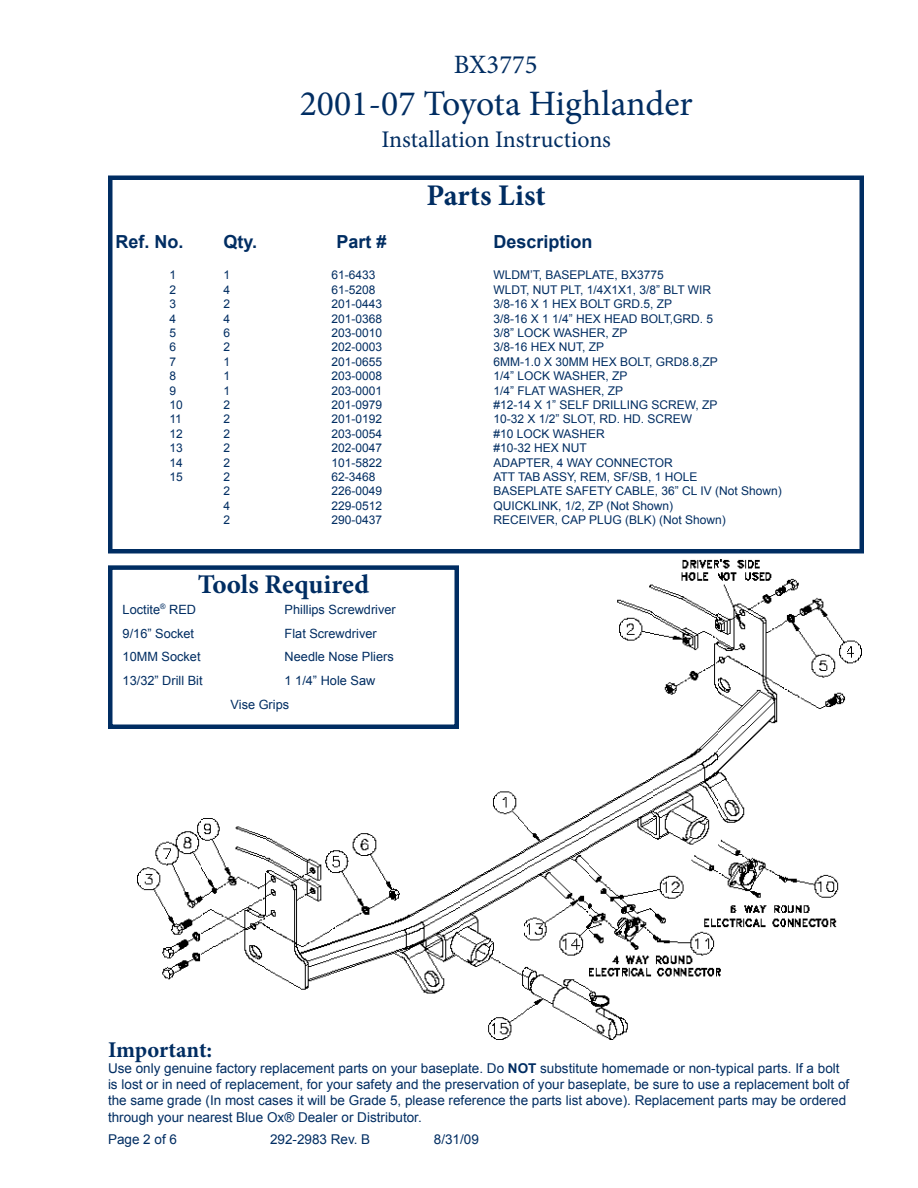
<style>
.page{position:relative;width:918px;height:1188px;background:#fff}
.page>*{position:absolute;margin:0;border:0;box-sizing:border-box;transform-origin:0 0}
.t1{font:35.7px "Minion Pro";color:#002d62}
.t2{font:700 30px "Minion Pro";color:#002d62}
.t3{font:700 27px "Minion Pro";color:#002d62}
.t4{font:26.55px "Minion Pro";color:#002d62}
.t5{font:23.85px "Minion Pro";color:#002d62}
.t6{font:700 22.5px "Minion Pro";letter-spacing:-.005em;color:#002d62}
.t7{font:700 18px "Arial";color:#002d62}
.t8{font:13.5px/16.2px "Arial";color:#002d62}
.t9{font:12.75px/24px "Arial";color:#002d62}
.t10{font:12px "Arial";color:#002d62}
.s1{font-weight:700}
</style>
<div class="page">
<img style="left:137px;top:560px;width:725px;height:479px">
<div style="left:108px;top:176px;width:756px;height:378px;border:4px solid #002d62"></div>
<div style="left:108px;top:565px;width:351px;height:164px;border:4px solid #002d62"></div>
<h3 class="t4" style="left:454px;top:47px;width:85px">BX3775</h3>
<h1 class="t1" style="left:300px;top:80px;width:395px">2001-07 Toyota Highlander</h1>
<h3 class="t5" style="left:382px;top:123px;width:231px">Installation Instructions</h3>
<h2 class="t2" style="left:426px;top:174px;width:121px">Parts List</h2>
<h3 class="t7" style="left:115px;top:230px;width:70px">Ref. No.</h3>
<h3 class="t7" style="left:223px;top:230px;width:35px">Qty.</h3>
<h3 class="t7" style="left:336px;top:230px;width:52px">Part #</h3>
<h3 class="t7" style="left:493px;top:230px;width:101px">Description</h3>
<p class="t10" style="left:169px;top:267px;width:8px">1</p>
<p class="t10" style="left:223px;top:267px;width:8px">1</p>
<p class="t10" style="left:331px;top:267px;width:46px">61-6433</p>
<p class="t10" style="left:493px;top:267px;width:172px">WLDM’T, BASEPLATE, BX3775</p>
<p class="t10" style="left:169px;top:282px;width:8px">2</p>
<p class="t10" style="left:223px;top:282px;width:8px">4</p>
<p class="t10" style="left:331px;top:282px;width:46px">61-5208</p>
<p class="t10" style="left:493px;top:282px;width:219px">WLDT, NUT PLT, 1/4X1X1, 3/8” BLT WIR</p>
<p class="t10" style="left:169px;top:296px;width:8px">3</p>
<p class="t10" style="left:223px;top:296px;width:8px">2</p>
<p class="t10" style="left:331px;top:296px;width:52px">201-0443</p>
<p class="t10" style="left:493px;top:296px;width:180px">3/8-16 X 1 HEX BOLT GRD.5, ZP</p>
<p class="t10" style="left:169px;top:311px;width:8px">4</p>
<p class="t10" style="left:223px;top:311px;width:8px">4</p>
<p class="t10" style="left:331px;top:311px;width:52px">201-0368</p>
<p class="t10" style="left:493px;top:311px;width:221px">3/8-16 X 1 1/4” HEX HEAD BOLT,GRD. 5</p>
<p class="t10" style="left:169px;top:325px;width:8px">5</p>
<p class="t10" style="left:223px;top:325px;width:8px">6</p>
<p class="t10" style="left:331px;top:325px;width:52px">203-0010</p>
<p class="t10" style="left:493px;top:325px;width:136px">3/8” LOCK WASHER, ZP</p>
<p class="t10" style="left:169px;top:339px;width:8px">6</p>
<p class="t10" style="left:223px;top:339px;width:8px">2</p>
<p class="t10" style="left:331px;top:339px;width:52px">202-0003</p>
<p class="t10" style="left:493px;top:339px;width:112px">3/8-16 HEX NUT, ZP</p>
<p class="t10" style="left:169px;top:354px;width:8px">7</p>
<p class="t10" style="left:223px;top:354px;width:8px">1</p>
<p class="t10" style="left:331px;top:354px;width:52px">201-0655</p>
<p class="t10" style="left:493px;top:354px;width:226px">6MM-1.0 X 30MM HEX BOLT, GRD8.8,ZP</p>
<p class="t10" style="left:169px;top:368px;width:8px">8</p>
<p class="t10" style="left:223px;top:368px;width:8px">1</p>
<p class="t10" style="left:331px;top:368px;width:52px">203-0008</p>
<p class="t10" style="left:493px;top:368px;width:136px">1/4” LOCK WASHER, ZP</p>
<p class="t10" style="left:169px;top:383px;width:8px">9</p>
<p class="t10" style="left:223px;top:383px;width:8px">1</p>
<p class="t10" style="left:331px;top:383px;width:52px">203-0001</p>
<p class="t10" style="left:493px;top:383px;width:131px">1/4” FLAT WASHER, ZP</p>
<p class="t10" style="left:169px;top:397px;width:15px">10</p>
<p class="t10" style="left:223px;top:397px;width:8px">2</p>
<p class="t10" style="left:331px;top:397px;width:52px">201-0979</p>
<p class="t10" style="left:493px;top:397px;width:226px">#12-14 X 1” SELF DRILLING SCREW, ZP</p>
<p class="t10" style="left:169px;top:411px;width:14px">11</p>
<p class="t10" style="left:223px;top:411px;width:8px">2</p>
<p class="t10" style="left:331px;top:411px;width:52px">201-0192</p>
<p class="t10" style="left:493px;top:411px;width:200px">10-32 X 1/2” SLOT, RD. HD. SCREW</p>
<p class="t10" style="left:169px;top:426px;width:15px">12</p>
<p class="t10" style="left:223px;top:426px;width:8px">2</p>
<p class="t10" style="left:331px;top:426px;width:52px">203-0054</p>
<p class="t10" style="left:493px;top:426px;width:113px">#10 LOCK WASHER</p>
<p class="t10" style="left:169px;top:440px;width:15px">13</p>
<p class="t10" style="left:223px;top:440px;width:8px">2</p>
<p class="t10" style="left:331px;top:440px;width:52px">202-0047</p>
<p class="t10" style="left:493px;top:440px;width:95px">#10-32 HEX NUT</p>
<p class="t10" style="left:169px;top:455px;width:15px">14</p>
<p class="t10" style="left:223px;top:455px;width:8px">2</p>
<p class="t10" style="left:331px;top:455px;width:52px">101-5822</p>
<p class="t10" style="left:493px;top:455px;width:181px">ADAPTER, 4 WAY CONNECTOR</p>
<p class="t10" style="left:169px;top:469px;width:15px">15</p>
<p class="t10" style="left:223px;top:469px;width:8px">2</p>
<p class="t10" style="left:331px;top:469px;width:46px">62-3468</p>
<p class="t10" style="left:493px;top:469px;width:206px">ATT TAB ASSY, REM, SF/SB, 1 HOLE</p>
<p class="t10" style="left:223px;top:483px;width:8px">2</p>
<p class="t10" style="left:331px;top:483px;width:52px">226-0049</p>
<p class="t10" style="left:493px;top:483px;width:290px">BASEPLATE SAFETY CABLE, 36” CL IV (Not Shown)</p>
<p class="t10" style="left:223px;top:498px;width:8px">4</p>
<p class="t10" style="left:331px;top:498px;width:52px">229-0512</p>
<p class="t10" style="left:493px;top:498px;width:181px">QUICKLINK, 1/2, ZP (Not Shown)</p>
<p class="t10" style="left:223px;top:512px;width:8px">2</p>
<p class="t10" style="left:331px;top:512px;width:52px">290-0437</p>
<p class="t10" style="left:493px;top:512px;width:234px">RECEIVER, CAP PLUG (BLK) (Not Shown)</p>
<h3 class="t3" style="left:198px;top:566px;width:173px">Tools Required</h3>
<p class="t9" style="left:123px;top:597px;width:75px">Loctite<sup>®</sup> RED</p>
<p class="t9" style="left:285px;top:597px;width:113px">Phillips Screwdriver</p>
<p class="t9" style="left:123px;top:621px;width:73px">9/16” Socket</p>
<p class="t9" style="left:285px;top:621px;width:94px">Flat Screwdriver</p>
<p class="t9" style="left:123px;top:645px;width:79px">10MM Socket</p>
<p class="t9" style="left:285px;top:645px;width:111px">Needle Nose Pliers</p>
<p class="t9" style="left:123px;top:669px;width:82px">13/32” Drill Bit</p>
<p class="t9" style="left:231px;top:669px;width:146px;text-indent:54px">1 1/4” Hole Saw<br>Vise Grips</p>
<h3 class="t6" style="left:108px;top:1034px;width:106px">Important:</h3>
<p class="t8" style="left:108px;top:1060px;width:743px">Use only genuine factory replacement parts on your baseplate. Do <span class="s1">NOT</span> substitute homemade or non-typical parts. If a bolt is lost or in need of replacement, for your safety and the preservation of your baseplate, be sure to use a replacement bolt of the same grade (In most cases it will be Grade 5, please reference the parts list above). Replacement parts may be ordered through your nearest Blue Ox® Dealer or Distributor.</p>
<p class="t8" style="left:108px;top:1131px;width:71px">Page 2 of 6</p>
<p class="t8" style="left:270px;top:1131px;width:102px">292-2983 Rev. B</p>
<p class="t8" style="left:434px;top:1131px;width:47px">8/31/09</p>
</div>
